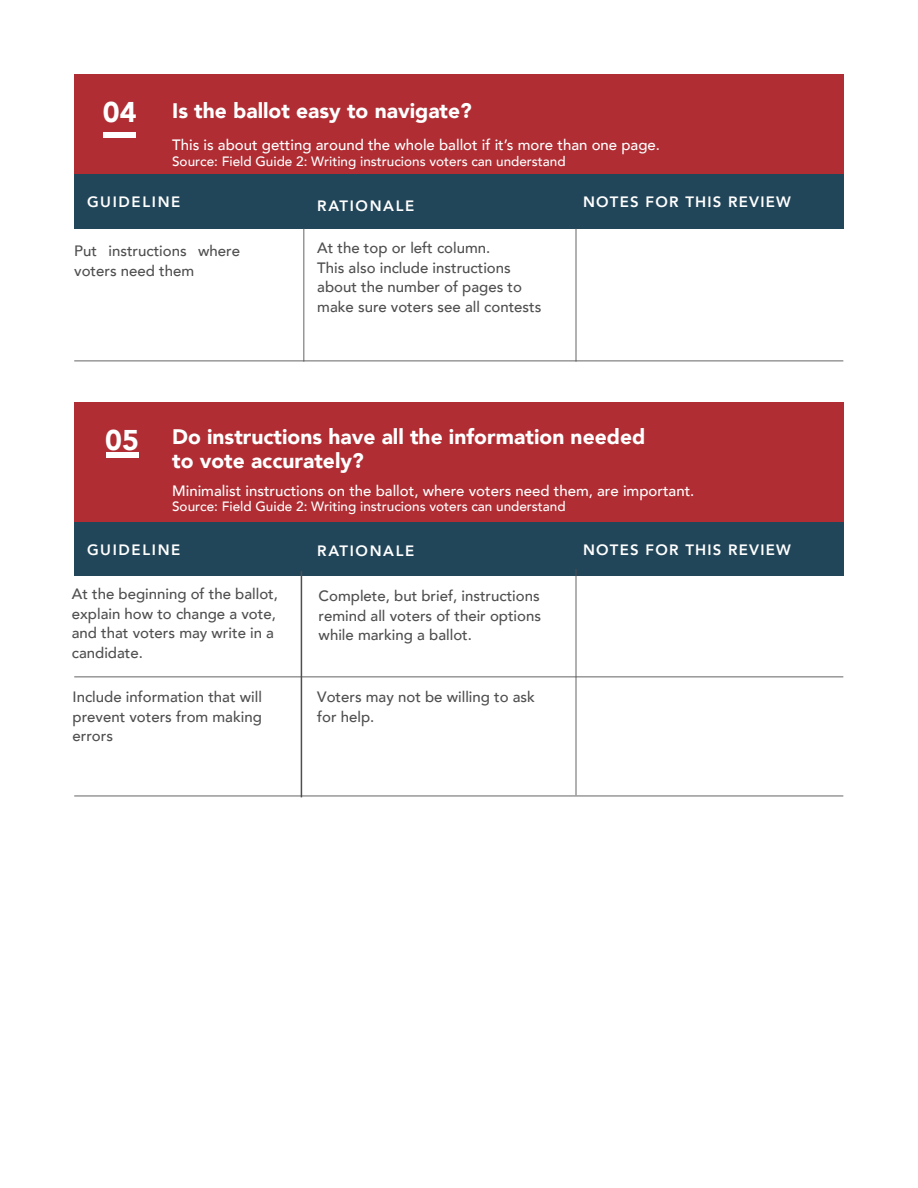
<style>
.page{position:relative;width:918px;height:1188px;background:#fff}
.page>*{position:absolute;margin:0;border:0;box-sizing:border-box;transform-origin:0 0}
.t1{font:900 28.5px "Avenir";color:#fff}
.t2{font:900 21px/24px "Avenir";color:#fff}
.t3{font:500 15px/19.5px "Avenir";color:#504f4f}
.t4{font:500 15px "Avenir";color:#fff}
.t5{font:800 15px "Avenir";letter-spacing:.095em;color:#fff}
.t6{font:500 13.5px "Avenir";color:#fff}
</style>
<div class="page">
<div style="left:75px;top:174px;width:769px;height:54px;background:#224659"></div>
<div style="left:75px;top:522px;width:769px;height:54px;background:#224659"></div>
<div style="left:75px;top:74px;width:769px;height:100px;background:#af2d33"></div>
<div style="left:75px;top:402px;width:769px;height:120px;background:#af2d33"></div>
<div style="left:103px;top:132px;width:32px;height:5px;background:#fff"></div>
<hr style="left:74px;top:360px;width:769px;height:2px;background:#504f4f">
<hr style="left:74px;top:676px;width:769px;height:2px;background:#504f4f">
<hr style="left:303px;top:228px;width:1px;height:134px;background:#504f4f">
<hr style="left:575px;top:228px;width:2px;height:134px;background:#504f4f">
<hr style="left:575px;top:569px;width:2px;height:226px;background:#504f4f">
<hr style="left:74px;top:795px;width:769px;height:2px;background:#504f4f">
<div style="left:106px;top:452px;width:33px;height:5px;background:#fff"></div>
<hr style="left:301px;top:571px;width:1px;height:226px;background:#504f4f">
<h1 class="t1" style="left:103px;top:88px;width:35px">04</h1>
<h2 class="t2" style="left:172px;top:98px;width:301px">Is the ballot easy to navigate?</h2>
<p class="t4" style="left:172px;top:131px;width:489px">This is about getting around the whole ballot if it’s more than one page.</p>
<p class="t6" style="left:172px;top:150px;width:395px">Source: Field Guide 2: Writing instrucions voters can understand</p>
<p class="t5" style="left:87px;top:190px;width:95px">GUIDELINE</p>
<p class="t3" style="left:74px;top:241px;width:167px">Put instructions where voters need them</p>
<p class="t5" style="left:317px;top:194px;width:99px">RATIONALE</p>
<p class="t3" style="left:317px;top:238px;width:226px">At the top or left column.<br>This also include instructions about the number of pages to make sure voters see all contests</p>
<p class="t5" style="left:583px;top:190px;width:209px">NOTES FOR THIS REVIEW</p>
<h1 class="t1" style="left:105px;top:415px;width:35px">05</h1>
<h2 class="t2" style="left:172px;top:424px;width:475px">Do instructions have all the information needed to vote accurately?</h2>
<p class="t4" style="left:172px;top:477px;width:524px">Minimalist instructions on the ballot, where voters need them, are important.</p>
<p class="t6" style="left:172px;top:495px;width:395px">Source: Field Guide 2: Writing instrucions voters can understand</p>
<p class="t5" style="left:87px;top:538px;width:95px">GUIDELINE</p>
<p class="t3" style="left:72px;top:584px;width:208px">At the beginning of the ballot, explain how to change a vote, and that voters may write in a candidate.</p>
<p class="t3" style="left:73px;top:686px;width:191px;text-align:justify">Include information that will prevent voters from making errors</p>
<p class="t5" style="left:317px;top:539px;width:99px">RATIONALE</p>
<p class="t3" style="left:319px;top:586px;width:224px;text-align:justify">Complete, but brief, instructions remind all voters of their options while marking a ballot.</p>
<p class="t3" style="left:317px;top:687px;width:219px">Voters may not be willing to ask for help.</p>
<p class="t5" style="left:583px;top:538px;width:209px">NOTES FOR THIS REVIEW</p>
</div>
